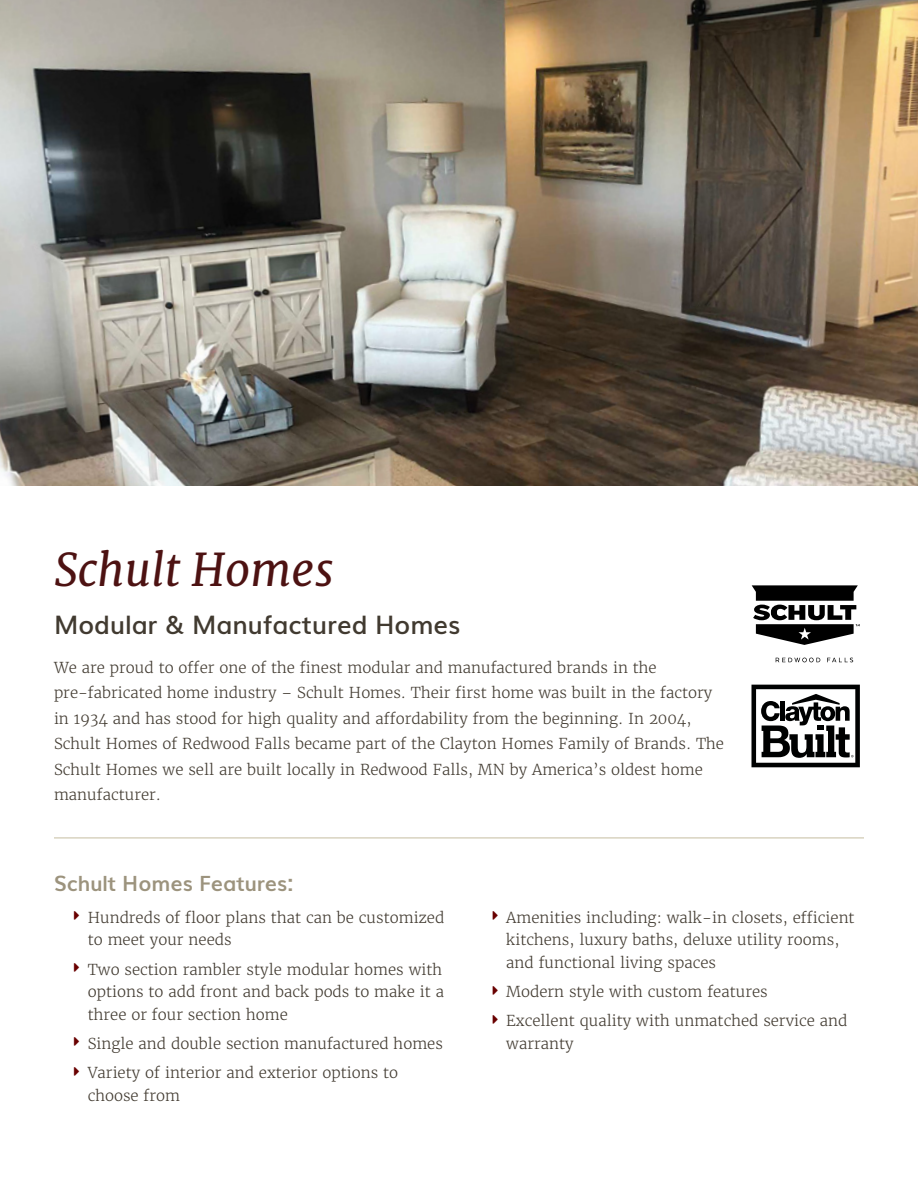
<style>
.page{position:relative;width:918px;height:1188px;background:#fff}
.page>*{position:absolute;margin:0;border:0;box-sizing:border-box;transform-origin:0 0}
.t1{font:italic 45px "Merriweather";color:#4d1212}
.t2{font:600 25.5px "Muli";color:#413a30}
.t3{font:700 21px "Muli";color:#9c937d}
.t4{font:300 15px/25.5px "Merriweather";color:#413a30}
</style>
<div class="page">
<img style="left:0;top:0;width:918px;height:486px">
<hr style="left:54px;top:837px;width:810px;height:2px;background:#d8d3c0">
<svg style="left:752px;top:585px;width:108px;height:60px"></svg>
<svg style="left:776px;top:658px;width:44px;height:4px"></svg>
<svg style="left:827px;top:658px;width:26px;height:4px"></svg>
<svg style="left:751px;top:685px;width:109px;height:82px"></svg>
<h1 class="t1" style="left:54px;top:542px;width:281px">Schult Homes</h1>
<h2 class="t2" style="left:54px;top:604px;width:408px">Modular &amp; Manufactured Homes</h2>
<p class="t4" style="left:54px;top:655px;width:672px">We are proud to offer one of the finest modular and manufactured brands in the pre-fabricated home industry – Schult Homes. Their first home was built in the factory in 1934 and has stood for high quality and affordability from the beginning. In 2004, Schult Homes of Redwood Falls became part of the Clayton Homes Family of Brands. The Schult Homes we sell are built locally in Redwood Falls, MN by America’s oldest home manufacturer.</p>
<h3 class="t3" style="left:54px;top:867px;width:241px">Schult Homes Features:</h3>
<p class="t4" style="left:88px;top:906px;width:358px;line-height:22.5px">Hundreds of floor plans that can be customized to meet your needs</p>
<p class="t4" style="left:88px;top:958px;width:358px;line-height:22.5px">Two section rambler style modular homes with options to add front and back pods to make it a three or four section home</p>
<p class="t4" style="left:88px;top:1029px;width:357px;line-height:29.2px">Single and double section manufactured homes<br>Variety of interior and exterior options to</p>
<p class="t4" style="left:88px;top:1082px;width:94px">choose from</p>
<p class="t4" style="left:506px;top:906px;width:350px;line-height:22.5px">Amenities including: walk-in closets, efficient kitchens, luxury baths, deluxe utility rooms, and functional living spaces</p>
<p class="t4" style="left:506px;top:977px;width:343px;line-height:29.2px">Modern style with custom features<br>Excellent quality with unmatched service and</p>
<p class="t4" style="left:506px;top:1031px;width:69px">warranty</p>
</div>
